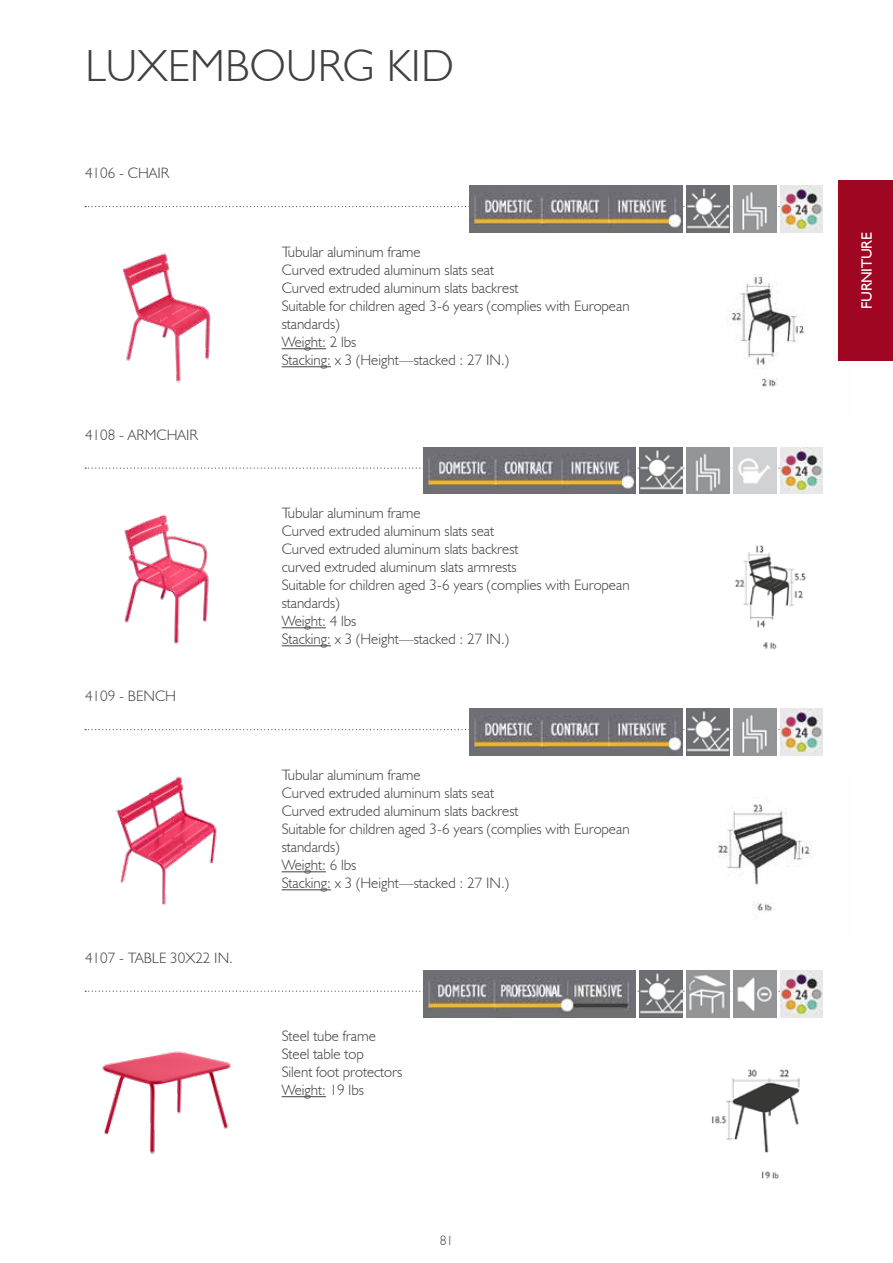
<style>
.page{position:relative;width:893px;height:1263px;background:#fff}
.page>*{position:absolute;margin:0;border:0;box-sizing:border-box;transform-origin:0 0}
.t1{font:300 45px "Humanist 521 BT";color:#414042}
.t2{font:300 15px/18px "Humanist 521 BT";color:#414042}
.t3{font:15px "Humanist 521 BT";letter-spacing:-.02em;color:#fff}
.t4{font:300 13.5px "Humanist 521 BT";color:#414042}
</style>
<div class="page">
<svg style="left:85px;top:990px;width:695px;height:2px"></svg>
<img style="left:102px;top:1051px;width:129px;height:104px">
<img style="left:711px;top:1069px;width:89px;height:110px">
<hr style="left:282px;top:1096px;width:44px;height:1px;background:#414042">
<svg style="left:85px;top:729px;width:695px;height:1px"></svg>
<img style="left:116px;top:776px;width:101px;height:130px">
<img style="left:717px;top:804px;width:96px;height:107px">
<img style="left:470px;top:709px;width:212px;height:46px">
<img style="left:687px;top:709px;width:42px;height:46px">
<img style="left:733px;top:709px;width:43px;height:46px">
<img style="left:780px;top:709px;width:43px;height:46px">
<hr style="left:282px;top:871px;width:44px;height:1px;background:#414042">
<hr style="left:282px;top:889px;width:49px;height:1px;background:#414042">
<svg style="left:85px;top:468px;width:695px;height:1px"></svg>
<img style="left:124px;top:514px;width:85px;height:131px">
<img style="left:735px;top:545px;width:71px;height:105px">
<img style="left:423px;top:447px;width:213px;height:47px">
<img style="left:640px;top:447px;width:42px;height:47px">
<img style="left:687px;top:447px;width:42px;height:47px">
<img style="left:733px;top:447px;width:43px;height:47px">
<img style="left:780px;top:447px;width:43px;height:47px">
<hr style="left:282px;top:627px;width:44px;height:1px;background:#414042">
<hr style="left:282px;top:645px;width:49px;height:1px;background:#414042">
<svg style="left:85px;top:206px;width:695px;height:1px"></svg>
<img style="left:123px;top:253px;width:88px;height:130px">
<img style="left:730px;top:249px;width:109px;height:138px">
<img style="left:470px;top:186px;width:212px;height:46px">
<img style="left:687px;top:186px;width:42px;height:46px">
<img style="left:733px;top:186px;width:43px;height:46px">
<img style="left:780px;top:186px;width:43px;height:46px">
<hr style="left:282px;top:348px;width:44px;height:1px;background:#414042">
<hr style="left:282px;top:366px;width:49px;height:1px;background:#414042">
<img style="left:423px;top:970px;width:213px;height:47px">
<img style="left:640px;top:970px;width:42px;height:47px">
<img style="left:687px;top:970px;width:42px;height:47px">
<img style="left:733px;top:970px;width:43px;height:47px">
<img style="left:780px;top:970px;width:43px;height:47px">
<div style="left:839px;top:180px;width:54px;height:181px;background:#9e0621"></div>
<h1 class="t1" style="left:85px;top:38px;width:370px">LUXEMBOURG KID</h1>
<p class="t2" style="left:85px;top:164px;width:86px">4106 - CHAIR</p>
<p class="t2" style="left:85px;top:425px;width:114px">4108 - ARMCHAIR</p>
<p class="t2" style="left:85px;top:687px;width:93px">4109 - BENCH</p>
<p class="t2" style="left:85px;top:948px;width:150px">4107 - TABLE 30X22 IN.</p>
<p class="t2" style="left:282px;top:243px;width:349px">Tubular aluminum frame<br>Curved extruded aluminum slats seat<br>Curved extruded aluminum slats backrest<br>Suitable for children aged 3-6 years (complies with European standards)<br>Weight: 2 lbs<br>Stacking: x 3 (Height—stacked : 27 IN.)</p>
<p class="t2" style="left:282px;top:504px;width:349px">Tubular aluminum frame<br>Curved extruded aluminum slats seat<br>Curved extruded aluminum slats backrest<br>curved extruded aluminum slats armrests<br>Suitable for children aged 3-6 years (complies with European standards)<br>Weight: 4 lbs<br>Stacking: x 3 (Height—stacked : 27 IN.)</p>
<p class="t2" style="left:282px;top:766px;width:349px">Tubular aluminum frame<br>Curved extruded aluminum slats seat<br>Curved extruded aluminum slats backrest<br>Suitable for children aged 3-6 years (complies with European standards)<br>Weight: 6 lbs<br>Stacking: x 3 (Height—stacked : 27 IN.)</p>
<p class="t2" style="left:282px;top:1026px;width:122px">Steel tube frame<br>Steel table top<br>Silent foot protectors<br>Weight: 19 lbs</p>
<p class="t4" style="left:440px;top:1232px;width:15px">81</p>
<p class="t3" style="left:857px;top:309px;width:78px;rotate:-90deg">FURNITURE</p>
</div>
